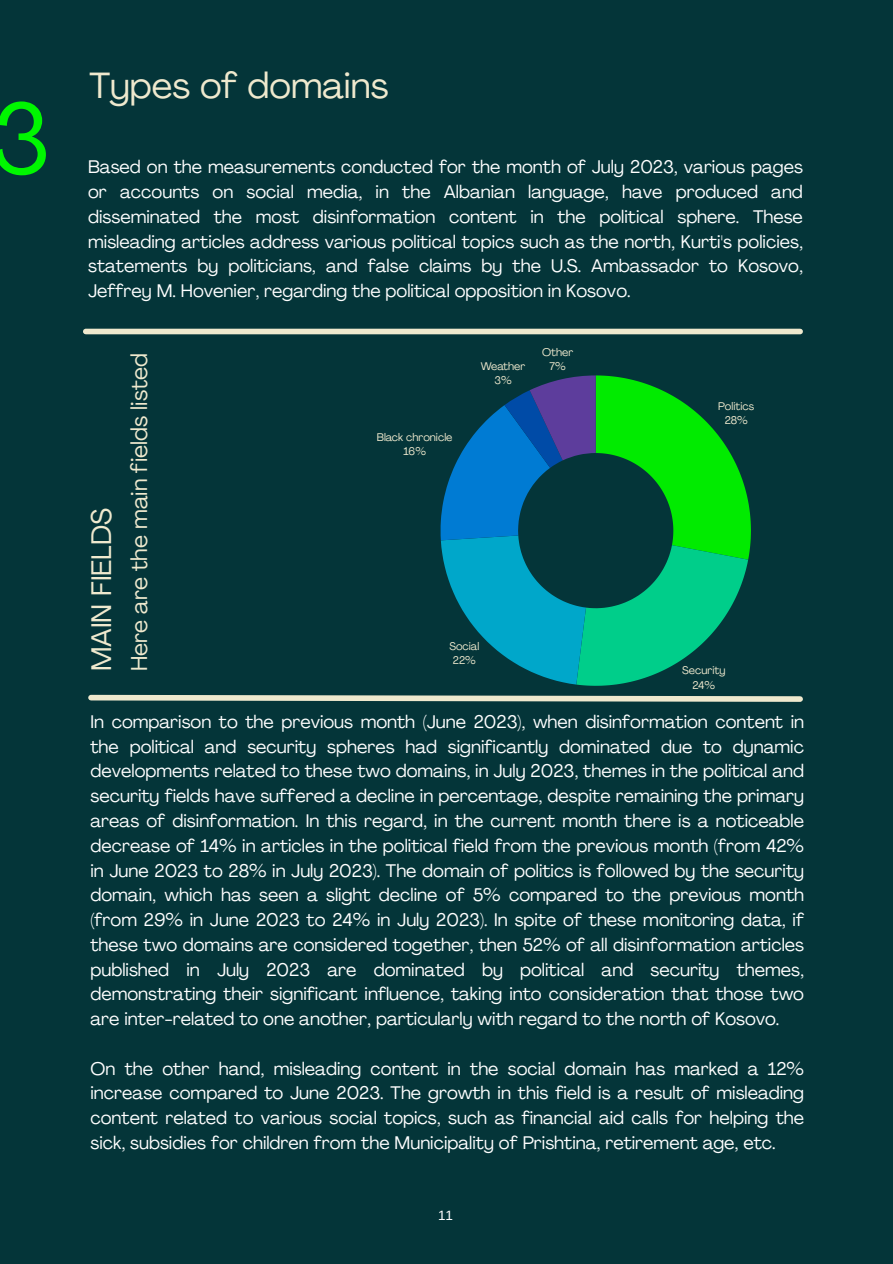
<style>
.page{position:relative;width:893px;height:1264px;background:#fff}
.page>*{position:absolute;margin:0;border:0;box-sizing:border-box;transform-origin:0 0}
.t1{font:98.85px "Agrandir";color:#00f700}
.t2{font:36px "Agrandir";color:#efe9ce}
.t3{font:27.9px "Agrandir";color:#efe9ce}
.t4{font:22.65px "Agrandir";color:#efe9ce}
.t5{font:18px/24.8px "Agrandir";color:#fff;text-align:justify}
.t6{font:13.5px "Arimo";color:#fff}
.t7{font:10.95px "Agrandir";color:#efe9ce}
</style>
<div class="page">
<div style="left:0;top:0;width:892px;height:1263px;background:#043539"></div>
<div style="left:86px;top:329px;width:714px;height:5px;background:#efe9ce"></div>
<svg style="left:88px;top:694px;width:715px;height:8px"></svg>
<svg style="left:440px;top:375px;width:310px;height:310px"></svg>
<p class="t1" style="left:-9px;top:99px;width:61px">3</p>
<p class="t2" style="left:89px;top:71px;width:301px">Types of domains</p>
<p class="t5" style="left:88px;top:156px;width:716px">Based on the measurements conducted for the month of July 2023, various pages or accounts on social media, in the Albanian language, have produced and disseminated the most disinformation content in the political sphere. These misleading articles address various political topics such as the north, Kurti's policies, statements by politicians, and false claims by the U.S. Ambassador to Kosovo, Jeffrey M. Hovenier, regarding the political opposition in Kosovo.</p>
<p class="t3" style="left:90px;top:671px;width:165px;rotate:-90deg">MAIN FIELDS</p>
<p class="t4" style="left:130px;top:671px;width:320px;rotate:-90deg">Here are the main fields listed</p>
<p class="t7" style="left:542px;top:348px;width:33px">Other</p>
<p class="t7" style="left:377px;top:433px;width:77px">Black chronicle</p>
<p class="t7" style="left:403px;top:447px;width:24px">16%</p>
<p class="t7" style="left:481px;top:361px;width:46px">Weather</p>
<p class="t7" style="left:549px;top:362px;width:18px">7%</p>
<p class="t7" style="left:494px;top:375px;width:19px">3%</p>
<p class="t7" style="left:449px;top:641px;width:32px">Social</p>
<p class="t7" style="left:453px;top:655px;width:25px">22%</p>
<p class="t7" style="left:718px;top:402px;width:37px">Politics</p>
<p class="t7" style="left:724px;top:416px;width:25px">28%</p>
<p class="t7" style="left:682px;top:666px;width:45px">Security</p>
<p class="t7" style="left:692px;top:681px;width:24px">24%</p>
<p class="t5" style="left:90px;top:711px;width:715px">In comparison to the previous month (June 2023), when disinformation content in the political and security spheres had significantly dominated due to dynamic developments related to these two domains, in July 2023, themes in the political and security fields have suffered a decline in percentage, despite remaining the primary areas of disinformation. In this regard, in the current month there is a noticeable decrease of 14% in articles in the political field from the previous month (from 42% in June 2023 to 28% in July 2023). The domain of politics is followed by the security domain, which has seen a slight decline of 5% compared to the previous month (from 29% in June 2023 to 24% in July 2023). In spite of these monitoring data, if these two domains are considered together, then 52% of all disinformation articles published in July 2023 are dominated by political and security themes, demonstrating their significant influence, taking into consideration that those two are inter-related to one another, particularly with regard to the north of Kosovo.</p>
<p class="t5" style="left:90px;top:1057px;width:715px">On the other hand, misleading content in the social domain has marked a 12% increase compared to June 2023. The growth in this field is a result of misleading content related to various social topics, such as financial aid calls for helping the sick, subsidies for children from the Municipality of Prishtina, retirement age, etc.</p>
<p class="t6" style="left:438px;top:1207px;width:17px">11</p>
</div>
